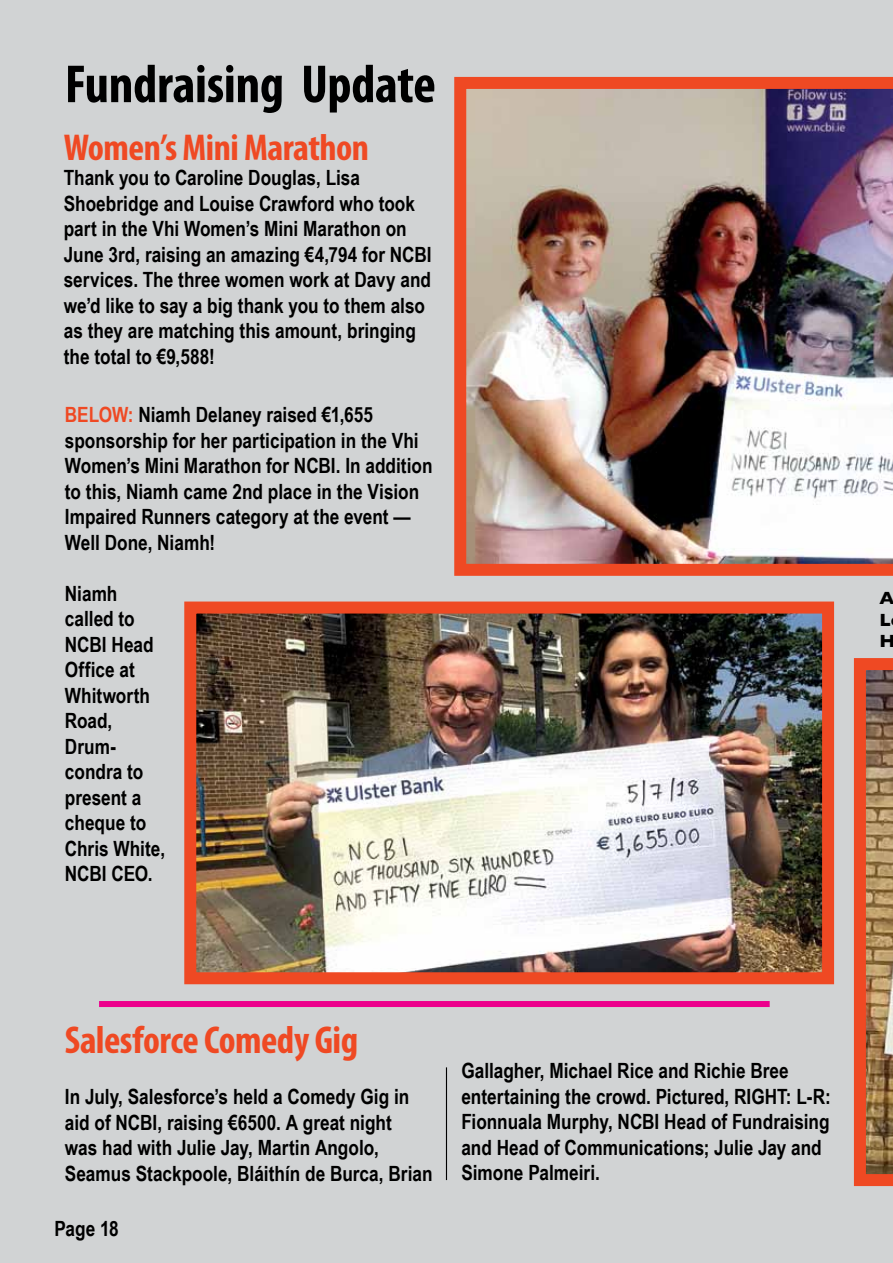
<style>
.page{position:relative;width:893px;height:1263px;background:#d1d3d4}
.page>*{position:absolute;margin:0;border:0;box-sizing:border-box;transform-origin:0 0}
.t1{font:700 condensed 54px "Myriad Pro";letter-spacing:-.005em;color:#000}
.t2{font:700 condensed 39px "Myriad Pro";letter-spacing:-.015em;color:#ef4923}
.t3{font:700 condensed 37.5px "Myriad Pro";letter-spacing:-.015em;color:#ef4923}
.t4{font:700 21px/25.5px "Arial Narrow";color:#000}
.t5{font:700 18px/21.8px "Gill Sans";color:#000}
.s1{color:#ef4923}
</style>
<div class="page">
<hr style="left:446px;top:1067px;width:1px;height:113px;background:#000">
<img style="left:454px;top:77px;width:439px;height:499px">
<img style="left:197px;top:614px;width:624px;height:357px">
<div style="left:184px;top:601px;width:650px;height:383px;border:12px solid #ef4923"></div>
<svg style="left:854px;top:658px;width:39px;height:528px;background:#b76c47"></svg>
<div style="left:99px;top:1001px;width:671px;height:6px;background:#ec008c"></div>
<h1 class="t1" style="left:65px;top:50px;width:372px">Fundraising Update</h1>
<h3 class="t3" style="left:64px;top:124px;width:307px">Women’s Mini Marathon</h3>
<p class="t4" style="left:64px;top:164px;width:369px">Thank you to Caroline Douglas, Lisa Shoebridge and Louise Crawford who took part in the Vhi Women’s Mini Marathon on June 3rd, raising an amazing €4,794 for NCBI services. The three women work at Davy and we’d like to say a big thank you to them also as they are matching this amount, bringing the total to €9,588!</p>
<p class="t4" style="left:65px;top:401px;width:369px"><span class="s1">BELOW:</span> Niamh Delaney raised €1,655 sponsorship for her participation in the Vhi Women’s Mini Marathon for NCBI. In addition to this, Niamh came 2nd place in the Vision Impaired Runners category at the event — Well Done, Niamh!</p>
<p class="t4" style="left:65px;top:580px;width:102px">Niamh called to<br>NCBI Head<br>Office at<br>Whitworth<br>Road,<br>Drum&shy;condra to present a cheque to<br>Chris White,<br>NCBI CEO.</p>
<p class="t5" style="left:880px;top:587px;width:17px">A<br>L<br>H</p>
<h2 class="t2" style="left:65px;top:1016px;width:295px">Salesforce Comedy Gig</h2>
<p class="t4" style="left:65px;top:1083px;width:369px">In July, Salesforce’s held a Comedy Gig in aid of NCBI, raising €6500. A great night<br>was had with Julie Jay, Martin Angolo, Seamus Stackpoole, Bláithín de Burca, Brian</p>
<p class="t4" style="left:54px;top:1215px;width:66px">Page 18</p>
<p class="t4" style="left:64px;top:1216px;width:66px">Page 18</p>
<p class="t4" style="left:461px;top:1057px;width:371px">Gallagher, Michael Rice and Richie Bree entertaining the crowd. Pictured, RIGHT: L-R:<br>Fionnuala Murphy, NCBI Head of Fundraising and Head of Communications; Julie Jay and Simone Palmeiri.</p>
</div>
